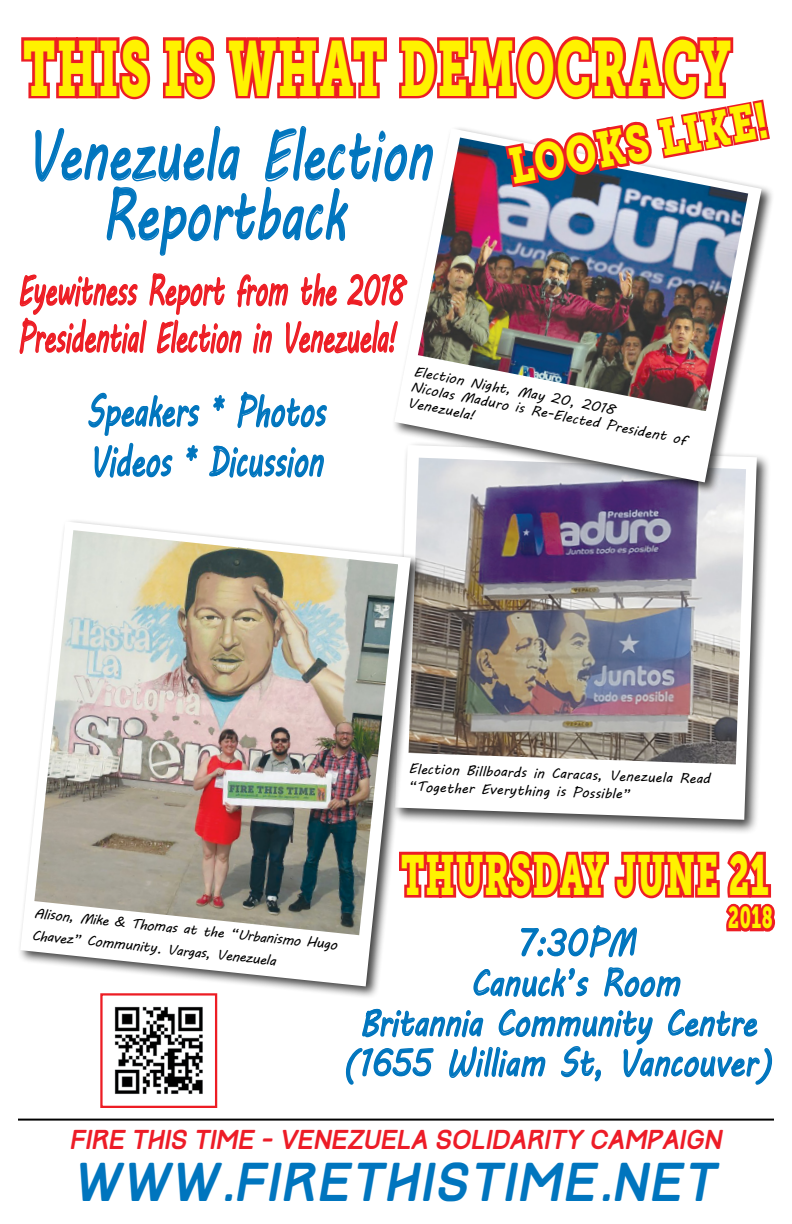
<style>
.page{position:relative;width:792px;height:1224px;background:#fff}
.page>*{position:absolute;margin:0;border:0;box-sizing:border-box;transform-origin:0 0}
.t1{font:77.5px "Museo Slab 900";letter-spacing:.03em;color:#fff200;scale:.6 1}
.t2{font:70.5px/60px "MV Boli";color:#0075be;text-align:center;scale:.67 1}
.t3{font:56.2px "Museo Slab 900";letter-spacing:.03em;color:#fff200;scale:.6 1}
.t4{font:50px "Museo Slab 900";color:#fff200;scale:.75 1}
.t5{font:italic 48px "Track";letter-spacing:.05em;color:#0075be}
.t6{font:42px/47px "MV Boli";letter-spacing:-.01em;color:#ed1d24;scale:.57 1}
.t7{font:42px/50px "MV Boli";color:#0075be;scale:.67 1}
.t8{font:37.5px/40px "MV Boli";color:#0075be;scale:.8 1}
.t9{font:30px "Museo Slab 900";color:#fff200;scale:.6 1}
.t10{font:italic 24px "Track";letter-spacing:.01em;color:#ed1c27}
.t11{font:14px/18px "MV Boli";color:#000}
</style>
<div class="page">
<div style="left:391px;top:441px;width:381px;height:393px;background:#000;opacity:.75"></div>
<svg style="left:424px;top:547px;width:333px;height:273px"></svg>
<img style="left:424px;top:547px;width:322px;height:217px">
<div style="left:17px;top:518px;width:407px;height:482px;background:#000;opacity:.75"></div>
<svg style="left:20px;top:547px;width:391px;height:439px"></svg>
<img style="left:34px;top:547px;width:364px;height:388px">
<img style="left:18px;top:36px;width:754px;height:511px">
<svg style="left:65px;top:847px;width:711px;height:272px"></svg>
<img style="left:103px;top:996px;width:111px;height:109px">
<div style="left:100px;top:993px;width:117px;height:115px;border:2px solid #ed1d24"></div>
<hr style="left:18px;top:1119px;width:756px;height:2px;background:#000">
<p class="t1" style="left:23px;top:23px;width:1181px">THIS IS WHAT DEMOCRACY</p>
<p class="t2" style="left:27px;top:123px;width:605px">Venezuela Election<br>Reportback</p>
<p class="t4" style="left:505px;top:137px;width:350px;rotate:-10deg">LOOKS LIKE!</p>
<p class="t6" style="left:18px;top:266px;width:680px">Eyewitness Report from the 2018<br>Presidential Election in Venezuela!</p>
<p class="t7" style="left:87px;top:385px;width:358px">Speakers * Photos<br>Videos * Dicussion</p>
<p class="t11" style="left:416px;top:362px;width:207px;rotate:11deg">Election Night, May 20, 2018</p>
<p class="t11" style="left:413px;top:378px;width:282px;line-height:16px;rotate:11deg">Nicolas Maduro is Re-Elected President of<br>Venezuela!</p>
<p class="t11" style="left:409px;top:759px;width:303px;rotate:2deg">Election Billboards in Caracas, Venezuela Read “Together Everything is Possible”</p>
<p class="t11" style="left:35px;top:902px;width:306px;line-height:22px;rotate:6deg">Alison, Mike &amp; Thomas at the “Urbanismo Hugo<br>Chavez” Community. Vargas, Venezuela</p>
<p class="t3" style="left:401px;top:842px;width:614px">THURSDAY JUNE 21</p>
<p class="t9" style="left:728px;top:901px;width:76px">2018</p>
<p class="t8" style="left:518px;top:922px;width:148px">7:30PM</p>
<p class="t8" style="left:360px;top:962px;width:497px;text-indent:111px">Canuck’s Room<br>Britannia Community Centre</p>
<p class="t8" style="left:344px;top:1042px;width:538px">(1655 William St, Vancouver)</p>
<p class="t10" style="left:71px;top:1125px;width:653px">FIRE THIS TIME - VENEZUELA SOLIDARITY CAMPAIGN</p>
<p class="t5" style="left:77px;top:1152px;width:642px">WWW.FIRETHISTIME.NET</p>
</div>
